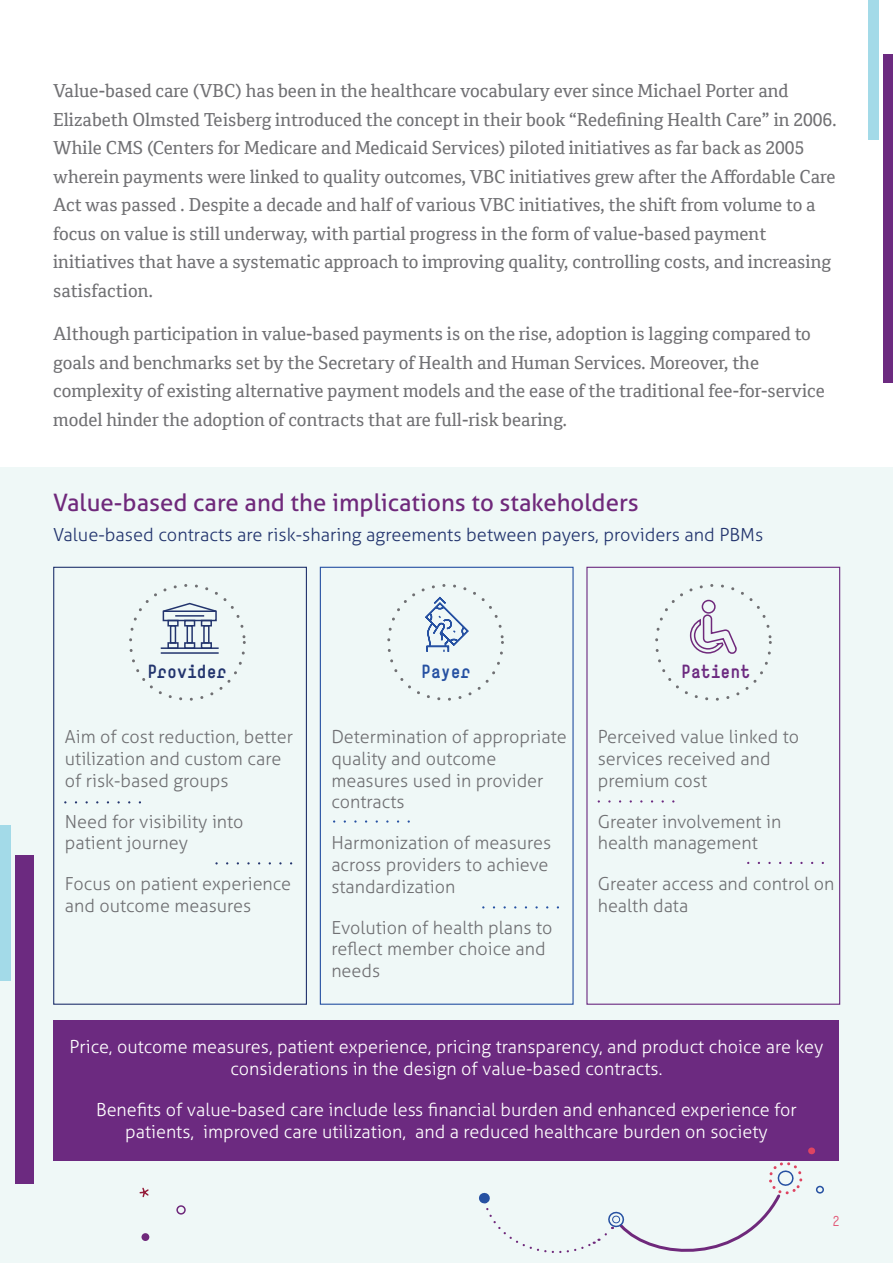
<style>
.page{position:relative;width:893px;height:1263px;background:#fff}
.page>*{position:absolute;margin:0;border:0;box-sizing:border-box;transform-origin:0 0}
.t1{font:24px "Aller Typo";color:#6f297b}
.t2{font:18px/28.5px "Cordale";color:#707073}
.t3{font:300 18px/21.6px "Aller Typo";color:#707073}
.t4{font:300 18px/21.6px "Aller Typo";color:#fff;text-align:center}
.t5{font:300 18px "Aller Typo";color:#23356e}
.t6{font:18px "Simple Bold Titling";color:#23356e}
.t7{font:18px "Simple Bold Titling";color:#6c2a80}
.t8{font:18px "Simple Bold Titling";color:#2651a2}
.t9{font:13.5px "Simple";color:#e14f6f}
</style>
<div class="page">
<div style="left:0;top:468px;width:893px;height:795px;background:#eff8f7"></div>
<div style="left:53px;top:567px;width:254px;height:438px;border:1px solid #23356e"></div>
<div style="left:320px;top:567px;width:254px;height:438px;border:1px solid #2651a2"></div>
<div style="left:586px;top:567px;width:254px;height:438px;border:1px solid #6c2a80"></div>
<svg style="left:65px;top:801px;width:76px;height:2px"></svg>
<svg style="left:216px;top:862px;width:77px;height:2px"></svg>
<svg style="left:334px;top:820px;width:76px;height:3px"></svg>
<svg style="left:599px;top:800px;width:76px;height:2px"></svg>
<svg style="left:748px;top:862px;width:76px;height:2px"></svg>
<svg style="left:483px;top:906px;width:76px;height:2px"></svg>
<div style="left:54px;top:1021px;width:785px;height:140px;background:#6c2a80"></div>
<div style="left:884px;top:54px;width:9px;height:329px;background:#6c2a80"></div>
<div style="left:868px;top:0;width:11px;height:140px;background:#a3dae8"></div>
<div style="left:15px;top:855px;width:19px;height:329px;background:#6c2a80"></div>
<div style="left:0;top:825px;width:10px;height:155px;background:#a3dae8"></div>
<svg style="left:129px;top:584px;width:117px;height:115px"></svg>
<div style="left:187px;top:625px;width:6px;height:19px;border:2px solid #23356e"></div>
<div style="left:184px;top:620px;width:11px;height:6px;border:2px solid #23356e"></div>
<div style="left:184px;top:642px;width:11px;height:7px;border:2px solid #23356e"></div>
<div style="left:170px;top:625px;width:6px;height:19px;border:2px solid #23356e"></div>
<div style="left:167px;top:620px;width:12px;height:6px;border:2px solid #23356e"></div>
<div style="left:167px;top:642px;width:12px;height:7px;border:2px solid #23356e"></div>
<div style="left:203px;top:625px;width:7px;height:19px;border:2px solid #23356e"></div>
<div style="left:201px;top:620px;width:11px;height:6px;border:2px solid #23356e"></div>
<div style="left:201px;top:642px;width:11px;height:7px;border:2px solid #23356e"></div>
<hr style="left:175px;top:615px;width:29px;height:2px;background:#23356e">
<hr style="left:161px;top:652px;width:58px;height:2px;background:#23356e">
<hr style="left:163px;top:610px;width:53px;height:2px;background:#23356e">
<svg style="left:387px;top:584px;width:117px;height:115px"></svg>
<svg style="left:655px;top:584px;width:117px;height:115px"></svg>
<div style="left:816px;top:1186px;width:8px;height:7px;border:2px solid #2651a2;border-radius:50%"></div>
<svg style="left:479px;top:1147px;width:337px;height:106px"></svg>
<svg style="left:139px;top:1187px;width:10px;height:11px"></svg>
<div style="left:176px;top:1205px;width:10px;height:9px;border:2px solid #6f297b;border-radius:50%"></div>
<div style="left:142px;top:1233px;width:7px;height:8px;background:#6f297b;border-radius:50%"></div>
<p class="t2" style="left:53px;top:77px;width:785px">Value-based care (VBC) has been in the healthcare vocabulary ever since Michael Porter and Elizabeth Olmsted Teisberg introduced the concept in their book “Redefining Health Care” in 2006.<br>While CMS (Centers for Medicare and Medicaid Services) piloted initiatives as far back as 2005 wherein payments were linked to quality outcomes, VBC initiatives grew after the Affordable Care Act was passed . Despite a decade and half of various VBC initiatives, the shift from volume to a focus on value is still underway, with partial progress in the form of value-based payment initiatives that have a systematic approach to improving quality, controlling costs, and increasing satisfaction.</p>
<p class="t2" style="left:53px;top:320px;width:773px">Although participation in value-based payments is on the rise, adoption is lagging compared to goals and benchmarks set by the Secretary of Health and Human Services. Moreover, the complexity of existing alternative payment models and the ease of the traditional fee-for-service model hinder the adoption of contracts that are full-risk bearing.</p>
<h1 class="t1" style="left:53px;top:488px;width:587px">Value-based care and the implications to stakeholders</h1>
<p class="t5" style="left:53px;top:524px;width:712px">Value-based contracts are risk-sharing agreements between payers, providers and PBMs</p>
<p class="t6" style="left:147px;top:660px;width:81px">Provider</p>
<p class="t8" style="left:421px;top:660px;width:51px">Payer</p>
<p class="t7" style="left:681px;top:661px;width:71px">Patient</p>
<p class="t3" style="left:65px;top:726px;width:230px">Aim of cost reduction, better utilization and custom care of risk-based groups</p>
<p class="t3" style="left:65px;top:811px;width:180px">Need for visibility into patient journey</p>
<p class="t3" style="left:65px;top:873px;width:228px">Focus on patient experience and outcome measures</p>
<p class="t3" style="left:331px;top:726px;width:237px">Determination of appropriate quality and outcome measures used in provider contracts</p>
<p class="t3" style="left:331px;top:832px;width:221px">Harmonization of measures across providers to achieve standardization</p>
<p class="t3" style="left:331px;top:916px;width:223px">Evolution of health plans to reflect member choice and needs</p>
<p class="t3" style="left:598px;top:726px;width:203px">Perceived value linked to services received and premium cost</p>
<p class="t3" style="left:598px;top:810px;width:185px">Greater involvement in health management</p>
<p class="t3" style="left:598px;top:873px;width:238px">Greater access and control on health data</p>
<p class="t4" style="left:70px;top:1036px;width:755px">Price, outcome measures, patient experience, pricing transparency, and product choice are key considerations in the design of value-based contracts.</p>
<p class="t4" style="left:96px;top:1099px;width:702px">Benefits of value-based care include less financial burden and enhanced experience for patients, improved care utilization, and a reduced healthcare burden on society</p>
<p class="t9" style="left:832px;top:1212px;width:9px">2</p>
</div>
